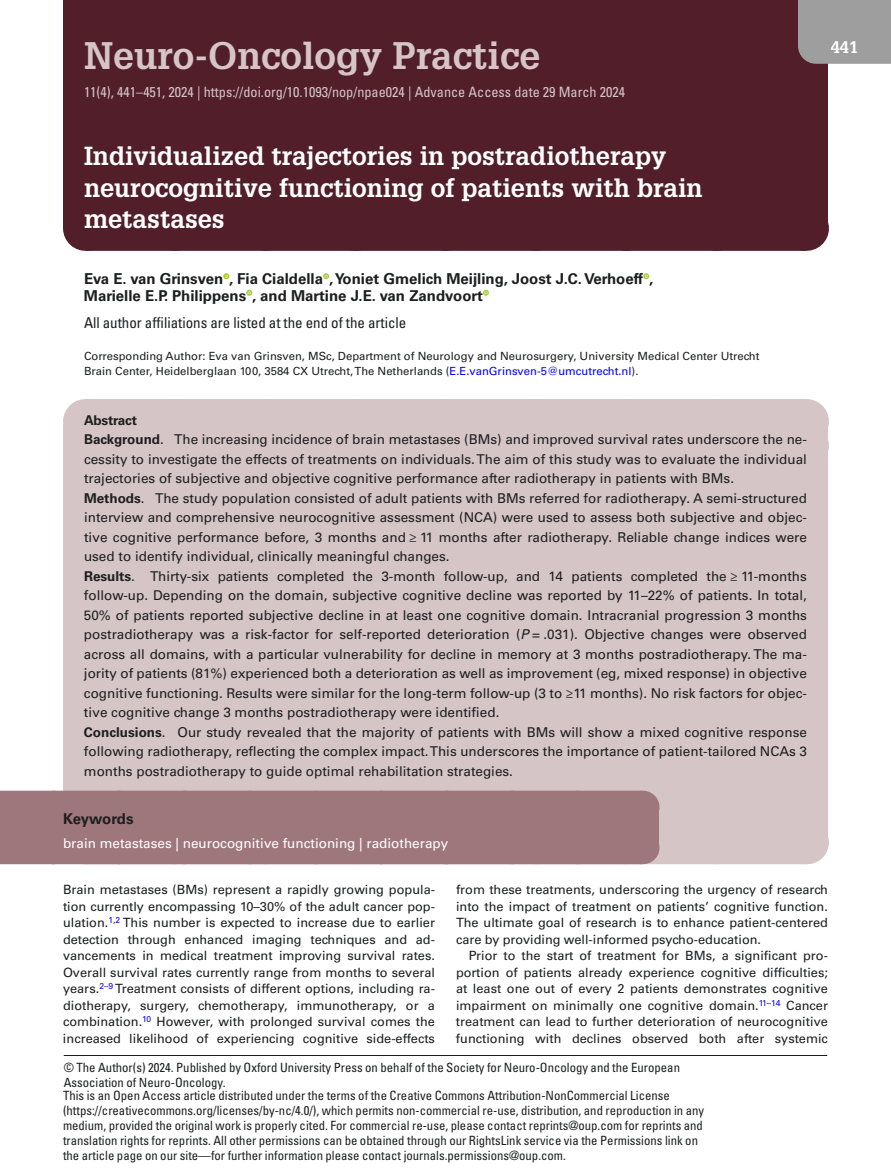
<style>
.page{position:relative;width:891px;height:1175px;background:#fff}
.page>*{position:absolute;margin:0;border:0;box-sizing:border-box;transform-origin:0 0}
.t1{font:700 37.5px "Glypha LT Std";color:#d5c5c6}
.t2{font:700 25.5px/31.5px "Glypha LT Std";color:#fff}
.t3{font:700 16.5px "Glypha LT Std";color:#fff}
.t4{font:700 15px/16.5px "Univers LT Std";color:#1d1e1f}
.t5{font:condensed 15px "Univers LT Std";color:#1d1e1f}
.t6{font:condensed 14.25px "Univers LT Std";color:#d5c5c6}
.t7{font:13.5px/19.5px "Univers LT Std";color:#1d1e1f}
.t8{font:13.5px "Univers LT Std";color:#fff}
.t9{font:12.75px/16.5px "Univers LT Std";color:#1d1e1f;text-align:justify}
.t10{font:condensed 12.75px/15px "Univers LT Std";color:#1d1e1f}
.t11{font:11.25px/15px "Univers LT Std";color:#1d1e1f}
.s1{color:#00f}
.s2{font-weight:700}
.s3{font-style:italic}
</style>
<div class="page">
<div style="left:63px;top:0;width:765px;height:166px;background:#511e2a"></div>
<div style="left:798px;top:0;width:93px;height:64px;background:#9e9e9e"></div>
<hr style="left:64px;top:1055px;width:763px;height:1px;background:#1d1e1f">
<svg style="left:223px;top:273px;width:6px;height:6px"></svg>
<svg style="left:323px;top:273px;width:6px;height:6px"></svg>
<svg style="left:643px;top:273px;width:6px;height:6px"></svg>
<svg style="left:246px;top:290px;width:6px;height:6px"></svg>
<svg style="left:483px;top:290px;width:6px;height:6px"></svg>
<div style="left:86px;top:399px;width:720px;height:45px;background:#d5c5c6"></div>
<hr style="left:806px;top:399px;width:1px;height:45px;background:#d5c5c6">
<div style="left:63px;top:424px;width:765px;height:67px;background:#d5c5c6"></div>
<div style="left:63px;top:488px;width:765px;height:81px;background:#d5c5c6"></div>
<div style="left:63px;top:566px;width:765px;height:159px;background:#d5c5c6"></div>
<div style="left:63px;top:721px;width:765px;height:118px;background:#d5c5c6"></div>
<div style="left:85px;top:820px;width:721px;height:44px;background:#d5c5c6"></div>
<hr style="left:806px;top:820px;width:1px;height:44px;background:#d5c5c6">
<div style="left:0;top:790px;width:642px;height:33px;background:#9d777c"></div>
<div style="left:0;top:824px;width:659px;height:24px;background:#9d777c"></div>
<div style="left:0;top:831px;width:642px;height:33px;background:#9d777c"></div>
<svg style="left:53px;top:790px;width:607px;height:74px"></svg>
<hr style="left:642px;top:831px;width:1px;height:33px;background:#9d777c">
<div style="left:63px;top:147px;width:765px;height:81px;background:#511e2a"></div>
<div style="left:86px;top:206px;width:720px;height:45px;background:#511e2a"></div>
<svg style="left:178px;top:250px;width:582px;height:1px"></svg>
<hr style="left:806px;top:206px;width:1px;height:45px;background:#511e2a">
<h1 class="t1" style="left:84px;top:32px;width:458px">Neuro-Oncology Practice</h1>
<p class="t6" style="left:84px;top:83px;width:543px">11(4), 441–451, 2024 | https://doi.org/10.1093/nop/npae024 | Advance Access date 29 March 2024</p>
<h2 class="t2" style="left:84px;top:140px;width:620px">Individualized trajectories in postradiotherapy neurocognitive functioning of patients with brain metastases</h2>
<p class="t3" style="left:831px;top:37px;width:29px">441</p>
<p class="t4" style="left:84px;top:271px;width:571px">Eva E. van Grinsven , Fia Cialdella , Yoniet Gmelich Meijling, Joost J.C.Verhoeff ,<br>Marielle E.P. Philippens , and Martine J.E. van Zandvoort</p>
<p class="t5" style="left:84px;top:313px;width:324px">All author affiliations are listed at the end of the article</p>
<p class="t11" style="left:84px;top:348px;width:677px">Corresponding Author: Eva van Grinsven, MSc, Department of Neurology and Neurosurgery, University Medical Center Utrecht<br>Brain Center, Heidelberglaan 100, 3584 CX Utrecht, The Netherlands (<span class="s1">E.E.vanGrinsven-5@umcutrecht.nl</span>).</p>
<p class="t7" style="left:84px;top:410px;width:725px"><span class="s2">Abstract<br>Background</span>. The increasing incidence of brain metastases (BMs) and improved survival rates underscore the ne&shy;cessity to investigate the effects of treatments on individuals. The aim of this study was to evaluate the individual trajectories of subjective and objective cognitive performance after radiotherapy in patients with BMs.<br><span class="s2">Methods</span>. The study population consisted of adult patients with BMs referred for radiotherapy. A semi-structured interview and comprehensive neurocognitive assessment (NCA) were used to assess both subjective and objec&shy;tive cognitive performance before, 3 months and ≥ 11 months after radiotherapy. Reliable change indices were used to identify individual, clinically meaningful changes.<br><span class="s2">Results</span>. Thirty-six patients completed the 3-month follow-up, and 14 patients completed the ≥ 11-months follow-up. Depending on the domain, subjective cognitive decline was reported by 11–22% of patients. In total, 50% of patients reported subjective decline in at least one cognitive domain. Intracranial progression 3 months postradiotherapy was a risk-factor for self-reported deterioration (<span class="s3">P</span> = .031). Objective changes were observed across all domains, with a particular vulnerability for decline in memory at 3 months postradiotherapy. The ma&shy;jority of patients (81%) experienced both a deterioration as well as improvement (eg, mixed response) in objective cognitive functioning. Results were similar for the long-term follow-up (3 to ≥11 months). No risk factors for objec&shy;tive cognitive change 3 months postradiotherapy were identified.<br><span class="s2">Conclusions</span>. Our study revealed that the majority of patients with BMs will show a mixed cognitive response following radiotherapy, reflecting the complex impact. This underscores the importance of patient-tailored NCAs 3 months postradiotherapy to guide optimal rehabilitation strategies.</p>
<p class="t4" style="left:63px;top:810px;width:72px">Keywords</p>
<p class="t8" style="left:63px;top:835px;width:387px">brain metastases | neurocognitive functioning | radiotherapy</p>
<p class="t9" style="left:63px;top:881px;width:374px">Brain metastases (BMs) represent a rapidly growing popula&shy;tion currently encompassing 10–30% of the adult cancer pop&shy;ulation.<sup>1</sup><sup>,</sup><sup>2</sup> This number is expected to increase due to earlier detection through enhanced imaging techniques and ad&shy;vancements in medical treatment improving survival rates.<br>Overall survival rates currently range from months to several years.<sup>2</sup><sup>–</sup><sup>9</sup> Treatment consists of different options, including ra&shy;diotherapy, surgery, chemotherapy, immunotherapy, or a combination.<sup>10</sup> However, with prolonged survival comes the increased likelihood of experiencing cognitive side-effects</p>
<p class="t9" style="left:456px;top:881px;width:374px">from these treatments, underscoring the urgency of research into the impact of treatment on patients’ cognitive function.<br>The ultimate goal of research is to enhance patient-centered care by providing well-informed psycho-education.</p>
<p class="t9" style="left:456px;top:947px;width:374px;text-indent:13px">Prior to the start of treatment for BMs, a significant pro&shy;portion of patients already experience cognitive difficulties; at least one out of every 2 patients demonstrates cognitive impairment on minimally one cognitive domain.<sup>11</sup><sup>–</sup><sup>14</sup> Cancer treatment can lead to further deterioration of neurocognitive functioning with declines observed both after systemic</p>
<p class="t10" style="left:64px;top:1060px;width:618px">© The Author(s) 2024. Published by Oxford University Press on behalf of the Society for Neuro-Oncology and the European<br>Association of Neuro-Oncology.</p>
<p class="t10" style="left:63px;top:1087px;width:643px">This is an Open Access article distributed under the terms of the Creative Commons Attribution-NonCommercial License (https://creativecommons.org/licenses/by-nc/4.0/), which permits non-commercial re-use, distribution, and reproduction in any medium, provided the original work is properly cited. For commercial re-use, please contact reprints@oup.com for reprints and translation rights for reprints. All other permissions can be obtained through our RightsLink service via the Permissions link on the article page on our site—for further information please contact journals.permissions@oup.com.</p>
</div>
